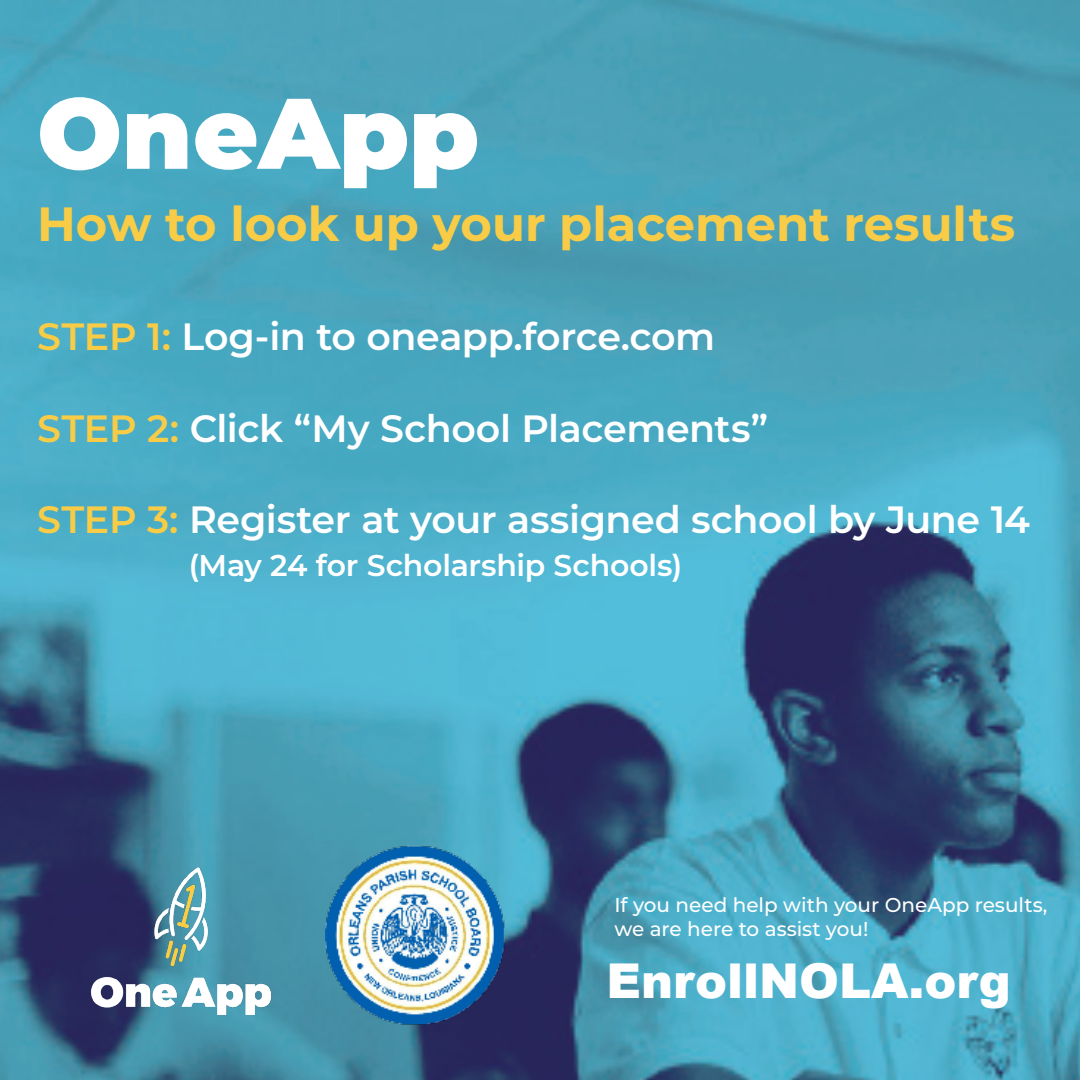
<style>
.page{position:relative;width:1080px;height:1080px;background:#fff}
.page>*{position:absolute;margin:0;border:0;box-sizing:border-box;transform-origin:0 0}
.t1{font:900 100px "Montserrat";color:#fff}
.t2{font:700 48px "Montserrat";color:#f8cc46}
.t3{font:900 48px "Arial";color:#fff}
.t4{font:600 38px "Montserrat";letter-spacing:-.01em;color:#fff}
.t5{font:600 30px "Montserrat";letter-spacing:-.01em;color:#fff}
.t6{font:500 20px/24px "Montserrat";color:#fff}
.s1{color:#f8cc46}
</style>
<div class="page">
<img style="left:0;top:0;width:1080px;height:1080px">
<img style="left:42px;top:803px;width:278px;height:277px">
<img style="left:325px;top:845px;width:181px;height:181px">
<h1 class="t1" style="left:37px;top:58px;width:443px">OneApp</h1>
<p class="t2" style="left:37px;top:189px;width:980px">How to look up your placement results</p>
<p class="t4" style="left:37px;top:310px;width:680px"><span class="s1">STEP 1:</span> Log-in to oneapp.force.com</p>
<p class="t4" style="left:37px;top:401px;width:732px"><span class="s1">STEP 2:</span> Click “My School Placements”</p>
<p class="t4" style="left:37px;top:492px;width:994px"><span class="s1">STEP 3:</span> Register at your assigned school by June 14</p>
<p class="t5" style="left:189px;top:544px;width:495px">(May 24 for Scholarship Schools)</p>
<p class="t6" style="left:614px;top:892px;width:434px">If you need help with your OneApp results, we are here to assist you!</p>
<p class="t3" style="left:606px;top:946px;width:406px">EnrollNOLA.org</p>
</div>
